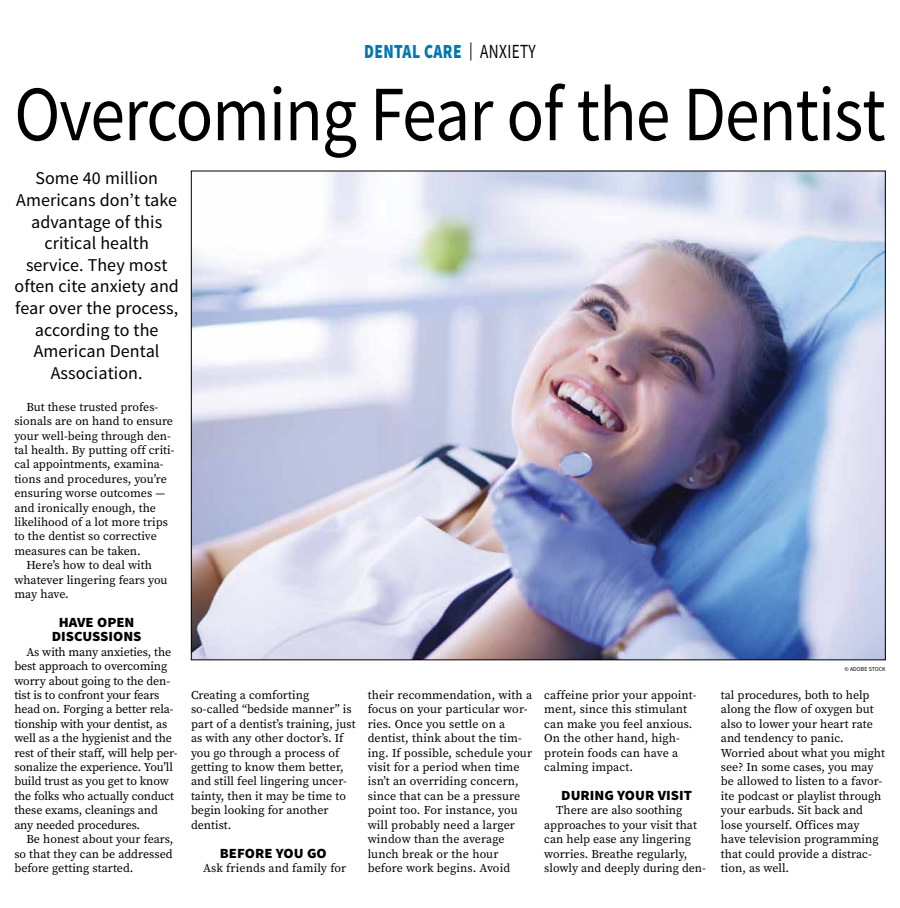
<style>
.page{position:relative;width:900px;height:908px;background:#fff}
.page>*{position:absolute;margin:0;border:0;box-sizing:border-box;transform-origin:0 0}
.t1{font:78.3px "Source Sans Pro";letter-spacing:-.015em;color:#000;scale:.89 1}
.t2{font:900 20px "Source Sans Pro";letter-spacing:.025em;color:#0077b1;scale:.77 1}
.t3{font:18px/21.6px "Source Sans Pro";letter-spacing:.005em;color:#000;text-align:center}
.t4{font:900 14px/14.4px "Source Sans Pro";color:#000;text-align:center;scale:1.05 1}
.t5{font:12px/14.4px "Source Serif Pro";color:#000}
.t6{font:6px "Source Sans Pro";color:#000}
.s1{font-weight:400;font-size:18px;color:#000}
.s2{font-weight:400;color:#000}
</style>
<div class="page">
<img style="left:193px;top:173px;width:691px;height:485px">
<h2 class="t2" style="left:364px;top:39px;width:224px">DENTAL CARE <span class="s1">|</span> <span class="s2">ANXIETY</span></h2>
<h1 class="t1" style="left:14px;top:66px;width:981px">Overcoming Fear of the Dentist</h1>
<h3 class="t3" style="left:15px;top:168px;width:166px">Some 40 million<br>Americans don’t take advantage of this critical health service. They most often cite anxiety and fear over the process, according to the<br>American Dental<br>Association.</h3>
<p class="t5" style="left:26px;top:399px;width:133px">But these trusted profes-</p>
<p class="t5" style="left:14px;top:414px;width:160px">sionals are on hand to ensure</p>
<p class="t5" style="left:14px;top:428px;width:158px">your well-being through den-</p>
<p class="t5" style="left:14px;top:442px;width:162px">tal health. By putting off criti-</p>
<p class="t5" style="left:14px;top:457px;width:151px">cal appointments, examina-</p>
<p class="t5" style="left:14px;top:471px;width:154px">tions and procedures, you’re</p>
<p class="t5" style="left:14px;top:486px;width:152px">ensuring worse outcomes —</p>
<p class="t5" style="left:14px;top:500px;width:143px">and ironically enough, the</p>
<p class="t5" style="left:14px;top:514px;width:155px">likelihood of a lot more trips</p>
<p class="t5" style="left:14px;top:529px;width:144px">to the dentist so corrective</p>
<p class="t5" style="left:14px;top:543px;width:128px">measures can be taken.</p>
<p class="t5" style="left:26px;top:558px;width:127px">Here’s how to deal with</p>
<p class="t5" style="left:14px;top:572px;width:155px">whatever lingering fears you</p>
<p class="t5" style="left:14px;top:586px;width:56px">may have.</p>
<p class="t4" style="left:52px;top:615px;width:87px">HAVE OPEN<br>DISCUSSIONS</p>
<p class="t5" style="left:14px;top:644px;width:165px;text-indent:12px">As with many anxieties, the best approach to overcoming worry about going to the den&shy;tist is to confront your fears head on. Forging a better rela&shy;tionship with your dentist, as well as a the hygienist and the rest of their staff, will help per&shy;sonalize the experience. You’ll build trust as you get to know the folks who actually conduct these exams, cleanings and any needed procedures.</p>
<p class="t5" style="left:14px;top:831px;width:161px;text-align:justify;text-indent:12px">Be honest about your fears, so that they can be addressed before getting started.</p>
<p class="t5" style="left:191px;top:687px;width:166px">Creating a comforting so-called “bedside manner” is part of a dentist’s training, just as with any other doctor’s. If you go through a process of getting to know them better, and still feel lingering uncer&shy;tainty, then it may be time to begin looking for another dentist.</p>
<p class="t4" style="left:220px;top:846px;width:103px">BEFORE YOU GO</p>
<p class="t5" style="left:203px;top:860px;width:145px">Ask friends and family for</p>
<p class="t5" style="left:368px;top:687px;width:166px">their recommendation, with a focus on your particular wor&shy;ries. Once you settle on a dentist, think about the tim&shy;ing. If possible, schedule your visit for a period when time isn’t an overriding concern, since that can be a pressure point too. For instance, you will probably need a larger window than the average lunch break or the hour before work begins. Avoid</p>
<p class="t5" style="left:544px;top:687px;width:154px">caffeine prior your appoint&shy;ment, since this stimulant can make you feel anxious.<br>On the other hand, high&shy;protein foods can have a calming impact.</p>
<p class="t4" style="left:561px;top:788px;width:126px">DURING YOUR VISIT</p>
<p class="t5" style="left:544px;top:802px;width:163px;text-indent:12px">There are also soothing approaches to your visit that can help ease any lingering worries. Breathe regularly, slowly and deeply during den-</p>
<p class="t6" style="left:844px;top:664px;width:43px">© ADOBE STOCK</p>
<p class="t5" style="left:721px;top:687px;width:165px">tal procedures, both to help along the flow of oxygen but also to lower your heart rate and tendency to panic.<br>Worried about what you might see? In some cases, you may be allowed to listen to a favor&shy;ite podcast or playlist through your earbuds. Sit back and lose yourself. Offices may have television programming that could provide a distrac&shy;tion, as well.</p>
</div>
